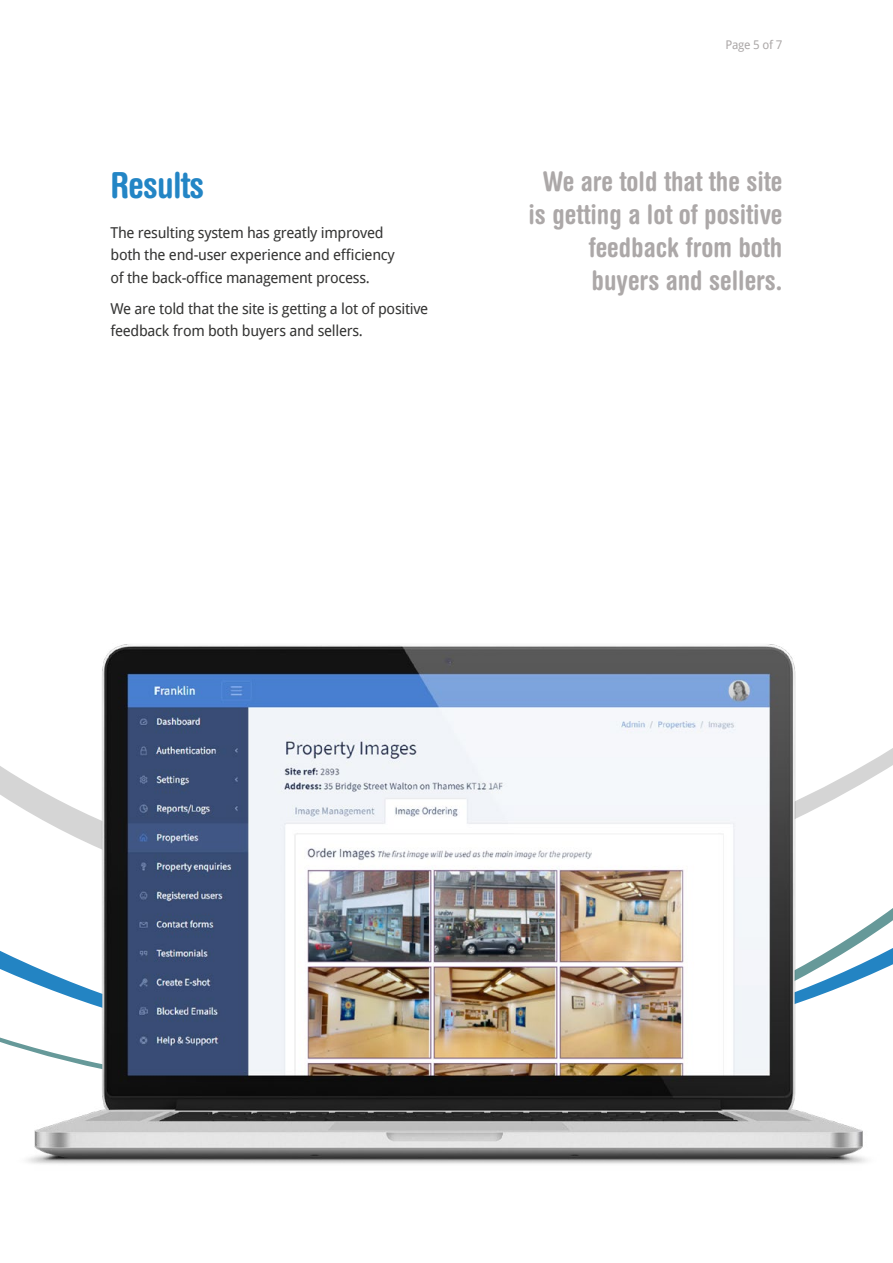
<style>
.page{position:relative;width:893px;height:1263px;background:#fff}
.page>*{position:absolute;margin:0;border:0;box-sizing:border-box;transform-origin:0 0}
.t1{font:700 condensed 36px "Helvetica Rounded";letter-spacing:-.02em;color:#2385c5}
.Alt_header_small{font:700 condensed 27px/33px "Helvetica Rounded";color:#aca8a8;text-align:right}
.body{font:15px/22.5px "Droid Sans";letter-spacing:-.02em;color:#343433}
.t2{font:12px "Droid Sans";letter-spacing:-.02em;color:#aca8a8}
</style>
<div class="page">
<img style="left:0;top:644px;width:893px;height:520px">
<h1 class="t1" style="left:111px;top:164px;width:95px">Results</h1>
<p class="body" style="left:111px;top:221px;width:286px">The resulting system has greatly improved both the end-user experience and efficiency of the back-office management process.</p>
<p class="body" style="left:111px;top:297px;width:319px">We are told that the site is getting a lot of positive feedback from both buyers and sellers.</p>
<p class="t2" style="left:725px;top:36px;width:58px">Page 5 of 7</p>
<p class="Alt_header_small" style="left:528px;top:165px;width:255px">We are told that the site is getting a lot of positive feedback from both buyers and sellers.</p>
</div>
